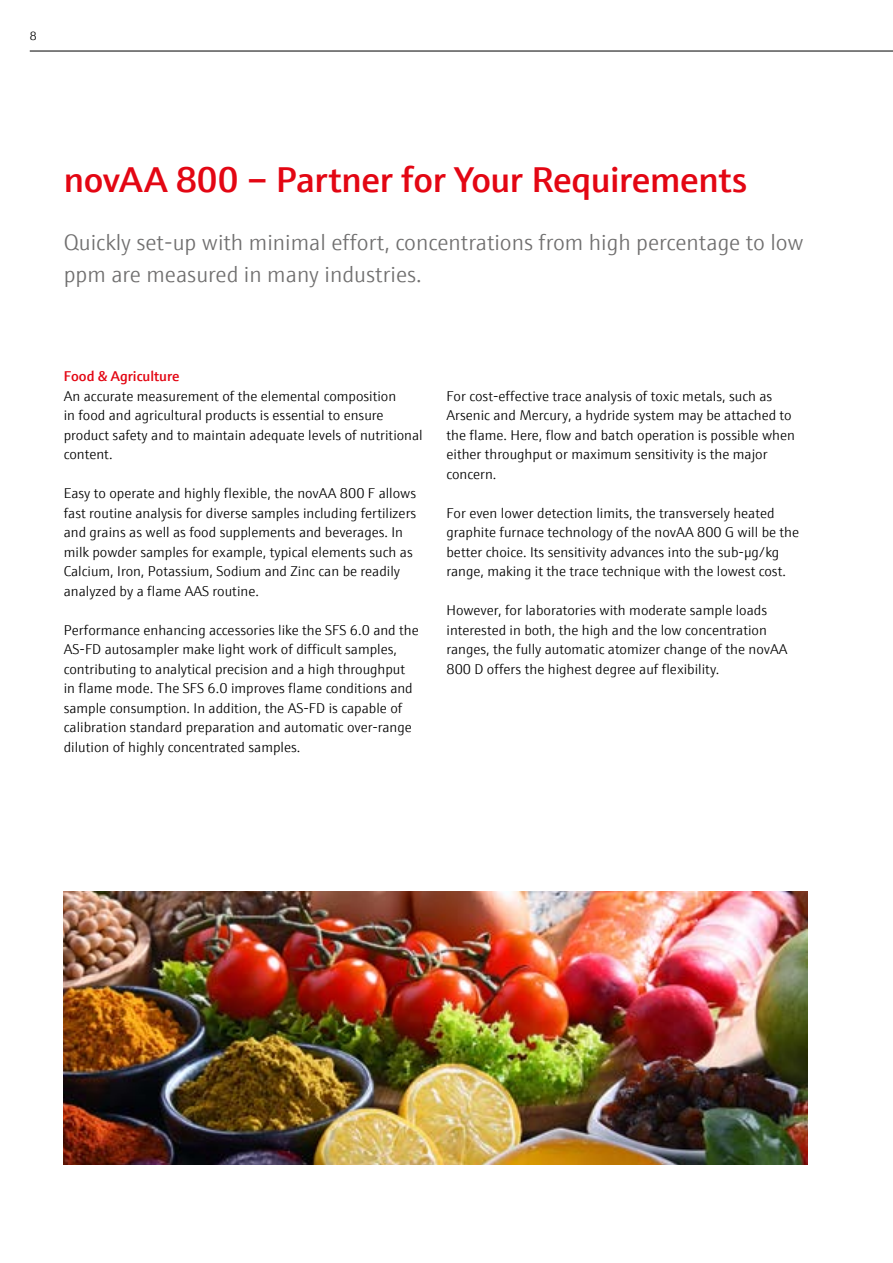
<style>
.page{position:relative;width:893px;height:1263px;background:#fff}
.page>*{position:absolute;margin:0;border:0;box-sizing:border-box;transform-origin:0 0}
.t1{font:600 36px "E+H Sans";letter-spacing:-.01em;color:#e30613}
.t2{font:300 22.5px/32.4px "E+H Sans";color:#706f6f}
.t3{font:300 14.25px/19.5px "E+H Sans";color:#000}
.t4{font:600 14.25px "E+H Sans";color:#e30613}
.t5{font:300 12px "E+H Sans";color:#000}
</style>
<div class="page">
<img style="left:64px;top:892px;width:744px;height:272px">
<hr style="left:30px;top:51px;width:863px;height:1px;background:#000">
<p class="t5" style="left:30px;top:27px;width:8px">8</p>
<h1 class="t1" style="left:64px;top:152px;width:685px">novAA 800 – Partner for Your Requirements</h1>
<h2 class="t2" style="left:64px;top:224px;width:741px">Quickly set-up with minimal effort, concentrations from high percentage to low ppm are measured in many industries.</h2>
<p class="t4" style="left:64px;top:366px;width:117px">Food &amp; Agriculture</p>
<p class="t3" style="left:64px;top:385px;width:360px">An accurate measurement of the elemental composition<br>in food and agricultural products is essential to ensure product safety and to maintain adequate levels of nutritional content.</p>
<p class="t3" style="left:64px;top:483px;width:354px">Easy to operate and highly flexible, the novAA 800 F allows fast routine analysis for diverse samples including fertilizers and grains as well as food supplements and beverages. In milk powder samples for example, typical elements such as Calcium, Iron, Potassium, Sodium and Zinc can be readily analyzed by a flame AAS routine.</p>
<p class="t3" style="left:64px;top:619px;width:357px">Performance enhancing accessories like the SFS 6.0 and the AS-FD autosampler make light work of difficult samples, contributing to analytical precision and a high throughput in flame mode. The SFS 6.0 improves flame conditions and sample consumption. In addition, the AS-FD is capable of calibration standard preparation and automatic over-range dilution of highly concentrated samples.</p>
<p class="t3" style="left:446px;top:385px;width:350px">For cost-effective trace analysis of toxic metals, such as Arsenic and Mercury, a hydride system may be attached to the flame. Here, flow and batch operation is possible when either throughput or maximum sensitivity is the major concern.</p>
<p class="t3" style="left:446px;top:502px;width:354px">For even lower detection limits, the transversely heated graphite furnace technology of the novAA 800 G will be the better choice. Its sensitivity advances into the sub-μg/kg range, making it the trace technique with the lowest cost.</p>
<p class="t3" style="left:446px;top:600px;width:343px">However, for laboratories with moderate sample loads interested in both, the high and the low concentration ranges, the fully automatic atomizer change of the novAA 800 D offers the highest degree auf flexibility.</p>
</div>
